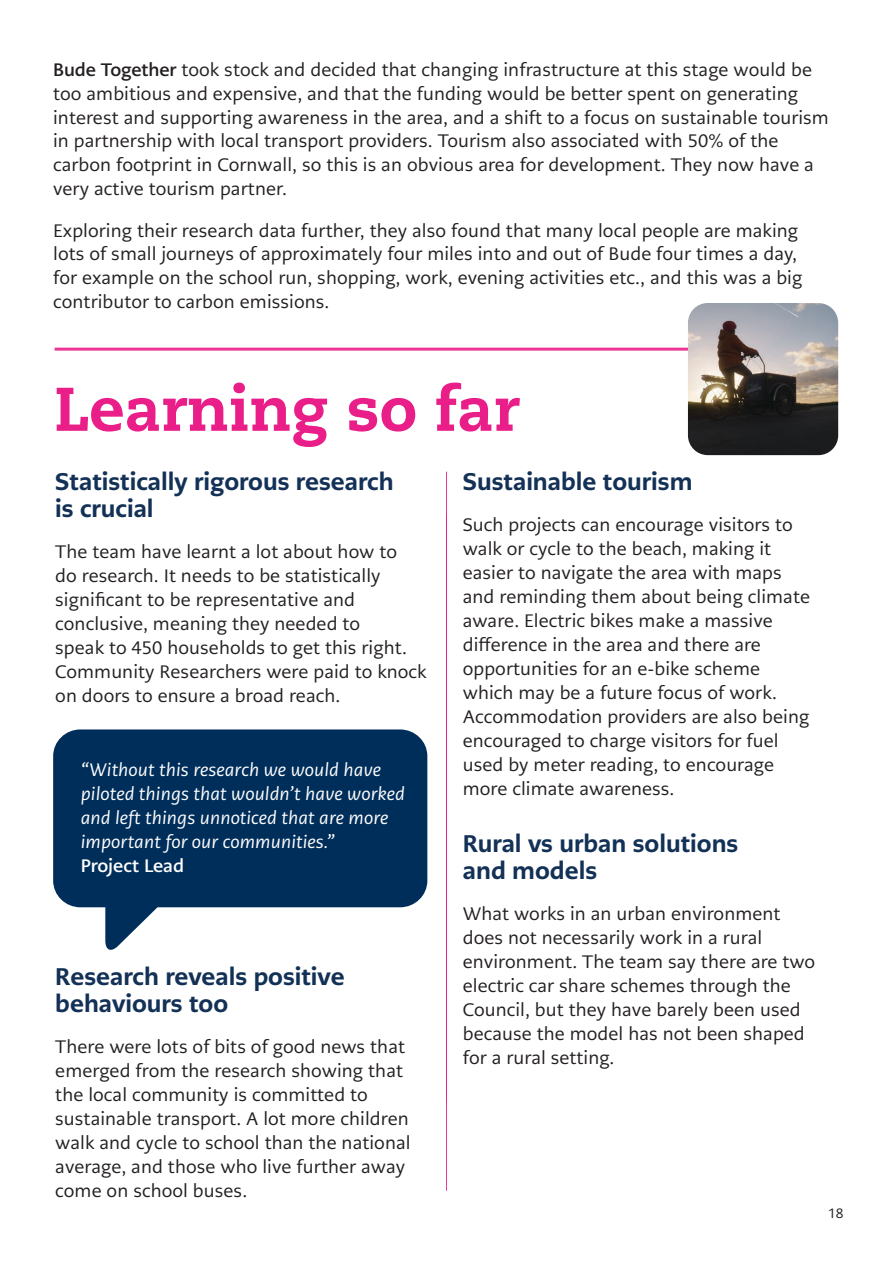
<style>
.page{position:relative;width:893px;height:1263px;background:#fff}
.page>*{position:absolute;margin:0;border:0;box-sizing:border-box;transform-origin:0 0}
.t1{font:800 61.5px "Caecilia LT Pro 85";color:#ea1e89}
.t2{font:800 24px/27px "PMN Caecilia Sans Text";color:#133156}
.t3{font:18px/24px "PMN Caecilia Sans Text";letter-spacing:.005em;color:#231f20}
.t4{font:italic 18px/24px "PMN Caecilia Sans Text";letter-spacing:.005em;color:#fff}
.t5{font:700 18px "PMN Caecilia Sans Text";letter-spacing:-.005em;color:#fff}
.t6{font:13.5px "PMN Caecilia Sans Text";color:#231f20}
.s1{font-weight:700}
</style>
<div class="page">
<svg style="left:53px;top:729px;width:374px;height:221px;fill:#002e5a"></svg>
<hr style="left:446px;top:516px;width:1px;height:675px;background:#ea1e89">
<hr style="left:446px;top:472px;width:1px;height:629px;background:#ea1e89">
<hr style="left:55px;top:348px;width:774px;height:3px;background:#ea1e89">
<img style="left:688px;top:303px;width:150px;height:152px">
<p class="t3" style="left:53px;top:57px;width:777px"><span class="s1">Bude Together</span> took stock and decided that changing infrastructure at this stage would be too ambitious and expensive, and that the funding would be better spent on generating interest and supporting awareness in the area, and a shift to a focus on sustainable tourism in partnership with local transport providers. Tourism also associated with 50% of the carbon footprint in Cornwall, so this is an obvious area for development. They now have a very active tourism partner.</p>
<p class="t3" style="left:53px;top:218px;width:751px">Exploring their research data further, they also found that many local people are making lots of small journeys of approximately four miles into and out of Bude four times a day, for example on the school run, shopping, work, evening activities etc., and this was a big contributor to carbon emissions.</p>
<h1 class="t1" style="left:54px;top:367px;width:467px">Learning so far</h1>
<h2 class="t2" style="left:55px;top:468px;width:340px">Statistically rigorous research is crucial</h2>
<p class="t3" style="left:55px;top:540px;width:373px">The team have learnt a lot about how to<br>do research. It needs to be statistically significant to be representative and conclusive, meaning they needed to<br>speak to 450 households to get this right.<br>Community Researchers were paid to knock on doors to ensure a broad reach.</p>
<p class="t4" style="left:81px;top:757px;width:326px">“Without this research we would have piloted things that wouldn’t have worked and left things unnoticed that are more important for our communities.”</p>
<p class="t5" style="left:81px;top:853px;width:105px">Project Lead</p>
<h2 class="t2" style="left:55px;top:963px;width:291px">Research reveals positive behaviours too</h2>
<p class="t3" style="left:55px;top:1035px;width:357px">There were lots of bits of good news that emerged from the research showing that the local community is committed to sustainable transport. A lot more children walk and cycle to school than the national average, and those who live further away come on school buses.</p>
<h2 class="t2" style="left:463px;top:468px;width:231px">Sustainable tourism</h2>
<p class="t3" style="left:463px;top:513px;width:349px">Such projects can encourage visitors to walk or cycle to the beach, making it easier to navigate the area with maps and reminding them about being climate aware. Electric bikes make a massive difference in the area and there are opportunities for an e-bike scheme which may be a future focus of work.<br>Accommodation providers are also being encouraged to charge visitors for fuel used by meter reading, to encourage more climate awareness.</p>
<h2 class="t2" style="left:463px;top:830px;width:277px">Rural vs urban solutions and models</h2>
<p class="t3" style="left:463px;top:901px;width:354px">What works in an urban environment does not necessarily work in a rural environment. The team say there are two electric car share schemes through the Council, but they have barely been used because the model has not been shaped for a rural setting.</p>
<p class="t6" style="left:828px;top:1205px;width:17px">18</p>
</div>
